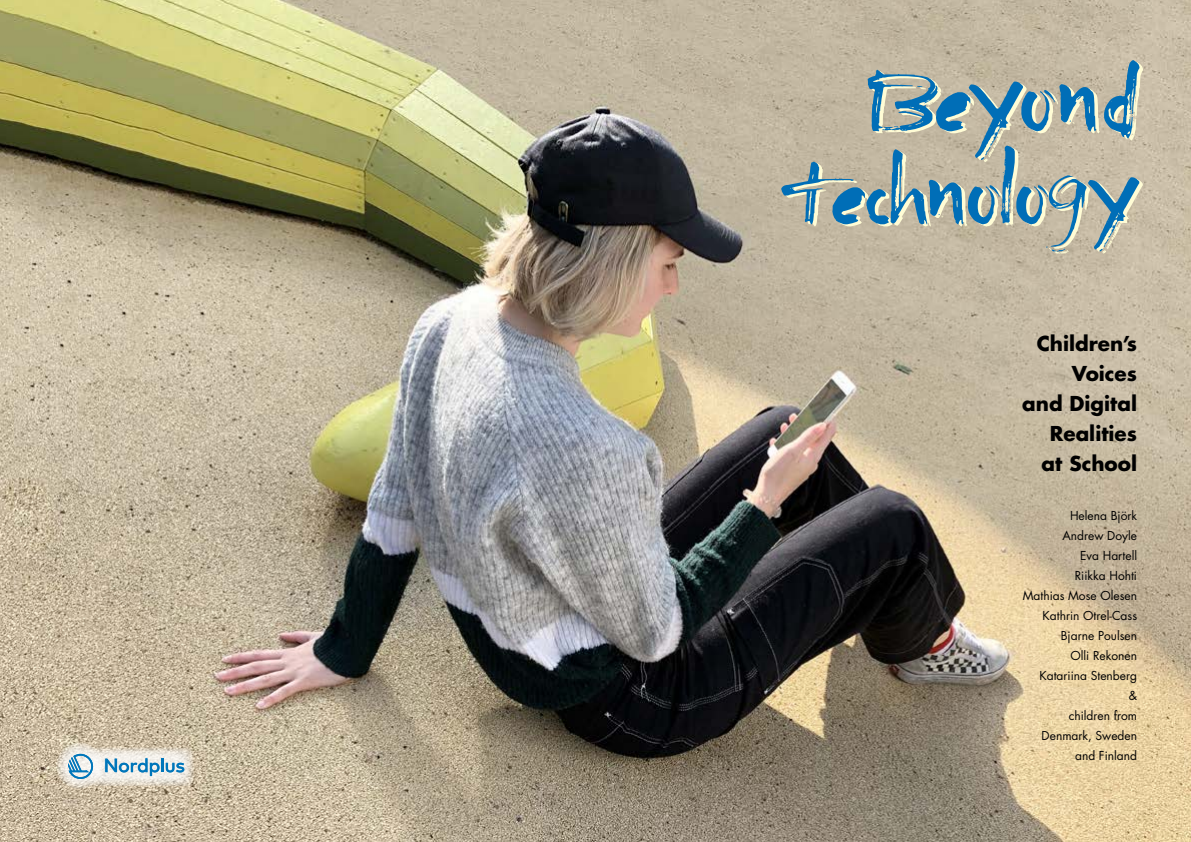
<style>
.page{position:relative;width:1191px;height:842px;background:#fff}
.page>*{position:absolute;margin:0;border:0;box-sizing:border-box;transform-origin:0 0}
.t1{font:147px "Basic Sharpie";color:#006eb7;scale:1.09 1}
.t2{font:139px "Basic Sharpie";letter-spacing:.02em;color:#006eb7;scale:1.09 1}
.t3{font:700 20px/30px "Futura";color:#000;text-align:right}
.t4{font:500 19.2px "Mark Offc Pro";letter-spacing:-.03em;color:#0076ba}
.t5{font:12px/20px "Futura";color:#000;text-align:right}
</style>
<div class="page">
<img style="left:0;top:0;width:1191px;height:842px">
<svg style="left:56px;top:742px;width:46px;height:47px"></svg>
<svg style="left:88px;top:747px;width:106px;height:39px;background:#e5ded3"></svg>
<svg style="left:68px;top:754px;width:25px;height:25px"></svg>
<svg style="left:105px;top:758px;width:79px;height:18px"></svg>
<h3 class="t4" style="left:104px;top:751px;width:83px">Nordplus</h3>
<h1 class="t1" style="left:867px;top:32px;width:249px">Beyond</h1>
<h2 class="t2" style="left:780px;top:131px;width:328px">Technology</h2>
<h3 class="t3" style="left:1022px;top:327px;width:116px">Children’s<br>Voices<br>and Digital<br>Realities<br>at School</h3>
<p class="t5" style="left:1022px;top:505px;width:116px">Helena Björk<br>Andrew Doyle<br>Eva Hartell<br>Riikka Hohti<br>Mathias Mose Olesen<br>Kathrin Otrel-Cass<br>Bjarne Poulsen<br>Olli Rekonen<br>Katariina Stenberg<br>&amp;<br>children from<br>Denmark, Sweden and Finland</p>
</div>
